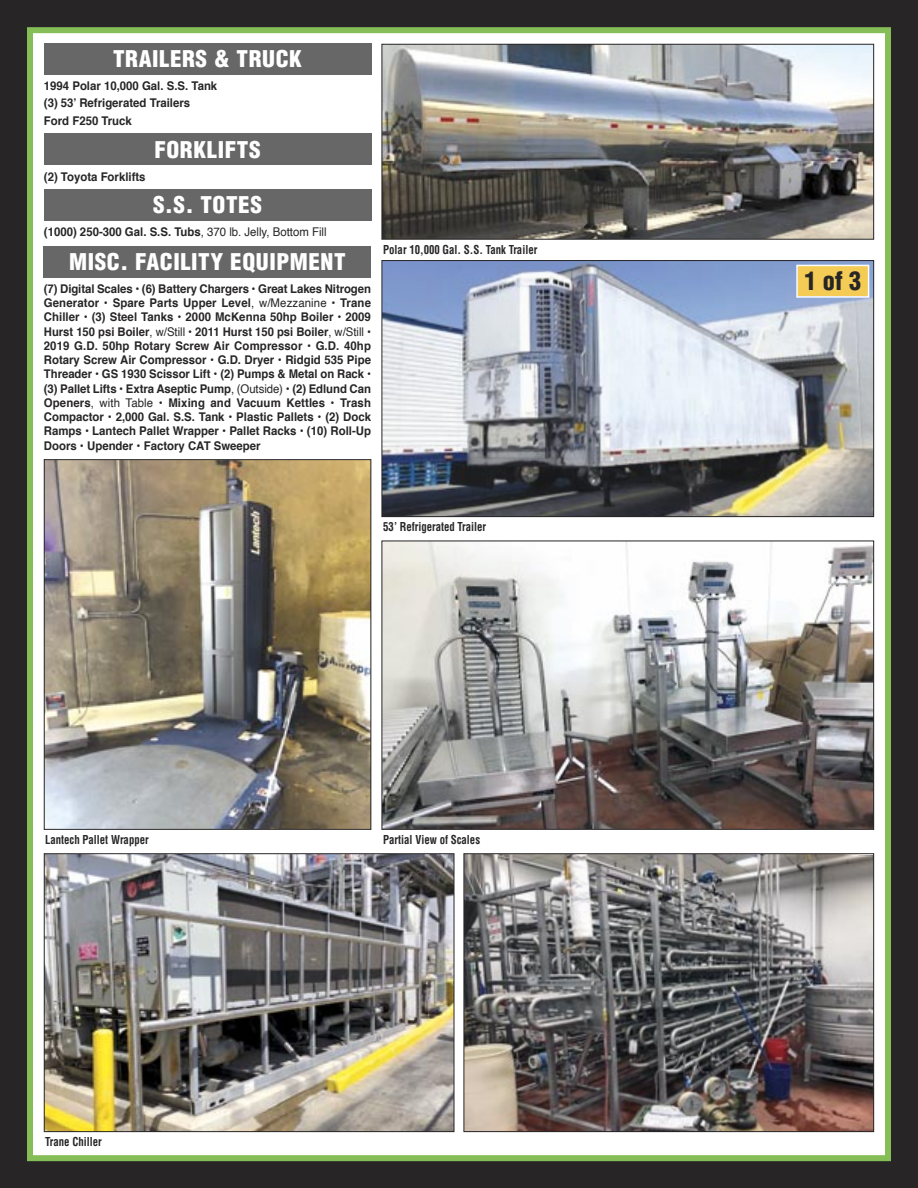
<style>
.page{position:relative;width:918px;height:1188px;background:#272526}
.page>*{position:absolute;margin:0;border:0;box-sizing:border-box;transform-origin:0 0}
.t1{font:900 condensed 25.05px "Helvetica";color:#272526}
.t2{font:900 condensed 22.5px "Helvetica";letter-spacing:.025em;color:#fff}
.t3{font:700 12px/14.2px "Helvetica";color:#272526;text-align:justify;scale:.95 1}
.t4{font:700 condensed 12px "Helvetica";color:#272526;scale:.9 1}
.s1{font-weight:400}
</style>
<div class="page">
<div style="left:33px;top:33px;width:852px;height:1122px;background:#fff"></div>
<div style="left:27px;top:27px;width:864px;height:1134px;border:6px solid #85bd57"></div>
<div style="left:44px;top:44px;width:327px;height:31px;background:#686767"></div>
<div style="left:44px;top:134px;width:327px;height:31px;background:#686767"></div>
<div style="left:44px;top:190px;width:327px;height:31px;background:#686767"></div>
<img style="left:384px;top:46px;width:488px;height:192px">
<div style="left:382px;top:44px;width:492px;height:196px;border:1px solid #272526"></div>
<img style="left:384px;top:262px;width:488px;height:253px">
<div style="left:382px;top:260px;width:492px;height:257px;border:1px solid #272526"></div>
<img style="left:384px;top:543px;width:488px;height:285px">
<div style="left:382px;top:541px;width:492px;height:289px;border:1px solid #272526"></div>
<img style="left:46px;top:461px;width:323px;height:367px">
<div style="left:44px;top:459px;width:327px;height:371px;border:1px solid #272526"></div>
<img style="left:46px;top:855px;width:406px;height:275px">
<div style="left:44px;top:853px;width:410px;height:279px;border:1px solid #272526"></div>
<img style="left:466px;top:855px;width:406px;height:275px">
<div style="left:464px;top:853px;width:410px;height:279px;border:1px solid #272526"></div>
<div style="left:798px;top:266px;width:70px;height:30px;background:#f3cb55"></div>
<div style="left:796px;top:265px;width:73px;height:33px;border:2px solid #fff"></div>
<div style="left:44px;top:246px;width:327px;height:31px;background:#686767"></div>
<p class="t2" style="left:113px;top:51px;width:191px">TRAILERS &amp; TRUCK</p>
<p class="t3" style="left:44px;top:80px;width:184px">1994 Polar 10,000 Gal. S.S. Tank</p>
<p class="t3" style="left:44px;top:97px;width:156px">(3) 53’ Refrigerated Trailers</p>
<p class="t3" style="left:44px;top:114px;width:94px">Ford F250 Truck</p>
<p class="t2" style="left:154px;top:141px;width:108px">FORKLIFTS</p>
<p class="t3" style="left:44px;top:170px;width:109px">(2) Toyota Forklifts</p>
<p class="t2" style="left:153px;top:197px;width:110px">S.S. TOTES</p>
<p class="t3" style="left:44px;top:226px;width:299px">(1000) 250-300 Gal. S.S. Tubs<span class="s1">, 370 lb. Jelly, Bottom Fill</span></p>
<p class="t2" style="left:69px;top:253px;width:278px">MISC. FACILITY EQUIPMENT</p>
<p class="t3" style="left:44px;top:283px;width:346px">(7) Digital Scales • (6) Battery Chargers • Great Lakes Nitrogen Generator • Spare Parts Upper Level<span class="s1">, w/Mezzanine</span> • Trane Chiller • (3) Steel Tanks • 2000 McKenna 50hp Boiler • 2009<br>Hurst 150 psi Boiler<span class="s1">, w/Still</span> • 2011 Hurst 150 psi Boiler<span class="s1">, w/Still</span> • 2019 G.D. 50hp Rotary Screw Air Compressor • G.D. 40hp Rotary Screw Air Compressor • G.D. Dryer • Ridgid 535 Pipe Threader • GS 1930 Scissor Lift • (2) Pumps &amp; Metal on Rack • (3) Pallet Lifts • Extra Aseptic Pump<span class="s1">, (Outside)</span> • (2) Edlund Can Openers<span class="s1">, with Table</span> • Mixing and Vacuum Kettles • Trash Compactor • 2,000 Gal. S.S. Tank • Plastic Pallets • (2) Dock Ramps • Lantech Pallet Wrapper • Pallet Racks • (10) Roll-Up Doors • Upender • Factory CAT Sweeper</p>
<p class="t4" style="left:383px;top:245px;width:173px">Polar 10,000 Gal. S.S. Tank Trailer</p>
<p class="t4" style="left:383px;top:522px;width:116px">53’ Refrigerated Trailer</p>
<p class="t4" style="left:45px;top:835px;width:117px">Lantech Pallet Wrapper</p>
<p class="t4" style="left:383px;top:835px;width:109px">Partial View of Scales</p>
<p class="t4" style="left:45px;top:1137px;width:64px">Trane Chiller</p>
<p class="t1" style="left:805px;top:271px;width:58px">1 of 3</p>
</div>
